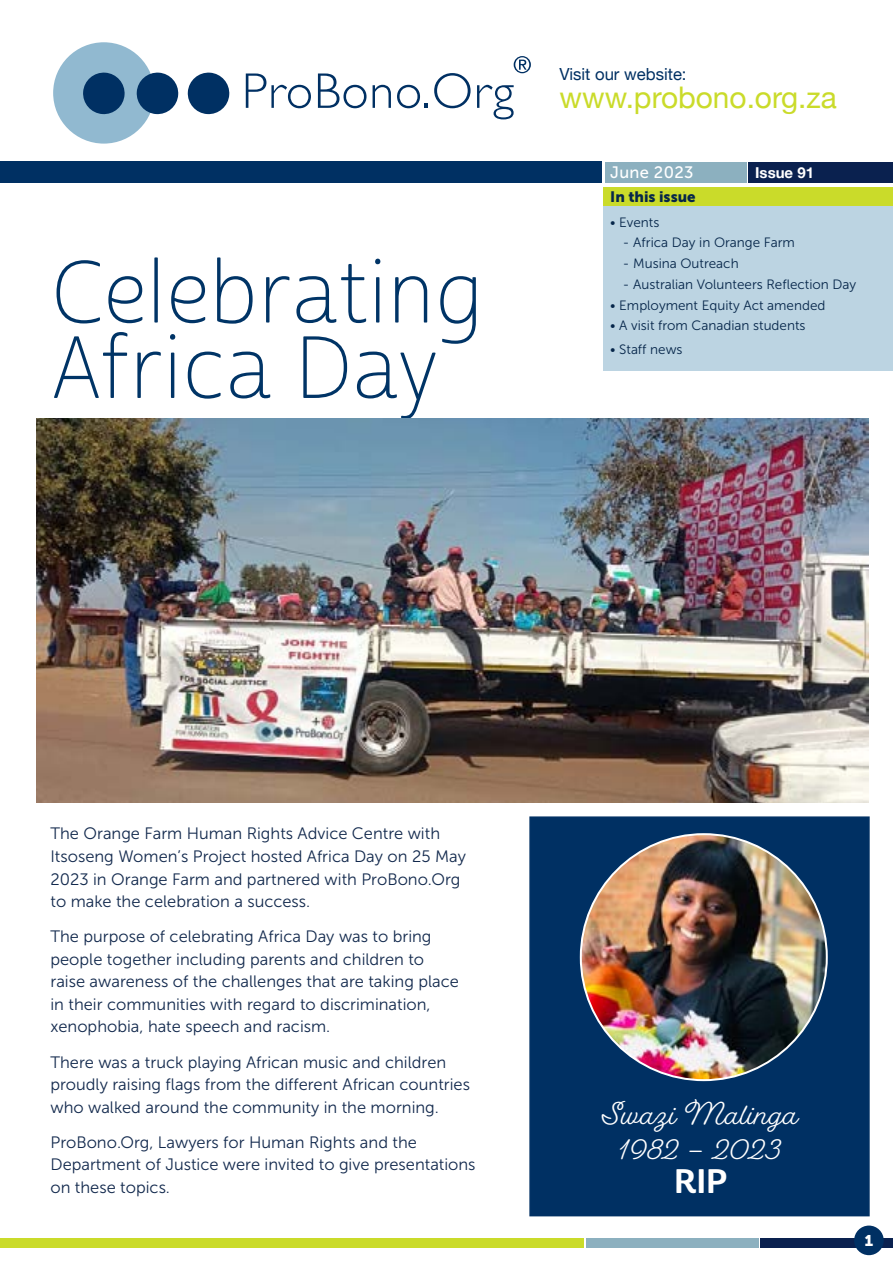
<style>
.page{position:relative;width:893px;height:1263px;background:#fff}
.page>*{position:absolute;margin:0;border:0;box-sizing:border-box;transform-origin:0 0}
.t1{font:85.35px/75.4px "Cabrito Sans Nor Thi";color:#003466}
.t2{font:33px "Cabrito Sans Nor Bol";color:#fff}
.t3{font:29.85px "Helvetica Neue";color:#cadb2a}
.t4{font:28.5px/34.5px "Fairwater Script";color:#fff;text-align:center}
.t5{font:16.65px "Helvetica Neue";color:#003063}
.t6{font:16.5px/22.5px "Museo Sans 300";color:#12294d}
.t7{font:16.5px "Museo Sans 500";letter-spacing:.02em;color:#fff}
.t8{font:15.45px "Museo 900";color:#fff}
.t9{font:15px "Museo Sans 900";color:#06264a}
.t10{font:700 15px "Helvetica Neue";color:#fff}
.t11{font:13.5px "Museo Sans 300";color:#06264a}
</style>
<div class="page">
<div style="left:604px;top:196px;width:289px;height:175px;background:#bcd4e2"></div>
<div style="left:529px;top:816px;width:341px;height:400px;background:#003063;border:2px solid #003063"></div>
<div style="left:604px;top:187px;width:289px;height:18px;background:#cadb2a"></div>
<div style="left:748px;top:162px;width:145px;height:20px;background:#0a214f"></div>
<div style="left:605px;top:162px;width:142px;height:20px;background:#8cb0bf"></div>
<div style="left:0;top:162px;width:602px;height:21px;background:#003063"></div>
<div style="left:0;top:1238px;width:584px;height:9px;background:#cadb2a"></div>
<div style="left:760px;top:1238px;width:133px;height:9px;background:#0a214f"></div>
<div style="left:586px;top:1238px;width:172px;height:9px;background:#8cb0bf"></div>
<div style="left:854px;top:1225px;width:30px;height:30px;background:#003063;border-radius:50%"></div>
<svg style="left:246px;top:73px;width:65px;height:35px"></svg>
<svg style="left:318px;top:73px;width:48px;height:35px"></svg>
<svg style="left:373px;top:85px;width:18px;height:23px"></svg>
<svg style="left:397px;top:85px;width:31px;height:23px"></svg>
<svg style="left:434px;top:73px;width:37px;height:35px"></svg>
<svg style="left:477px;top:85px;width:37px;height:34px"></svg>
<div style="left:53px;top:42px;width:101px;height:102px;background:#91b9d0;border-radius:50%"></div>
<svg style="left:187px;top:72px;width:43px;height:43px"></svg>
<svg style="left:136px;top:72px;width:43px;height:43px"></svg>
<svg style="left:83px;top:72px;width:42px;height:43px"></svg>
<svg style="left:514px;top:56px;width:17px;height:17px"></svg>
<img style="left:37px;top:419px;width:832px;height:384px">
<img style="left:581px;top:834px;width:246px;height:246px;border-radius:123px">
<h1 class="t1" style="left:50px;top:257px;width:435px">Celebrating<br>Africa Day</h1>
<p class="t5" style="left:559px;top:62px;width:129px">Visit our website:</p>
<h3 class="t3" style="left:559px;top:76px;width:279px">www.probono.org.za</h3>
<p class="t7" style="left:610px;top:163px;width:85px">June 2023</p>
<p class="t10" style="left:755px;top:161px;width:60px">Issue 91</p>
<p class="t9" style="left:610px;top:188px;width:87px">In this issue</p>
<p class="t11" style="left:610px;top:215px;width:51px">• Events</p>
<p class="t11" style="left:623px;top:235px;width:173px">- Africa Day in Orange Farm</p>
<p class="t11" style="left:623px;top:256px;width:117px">- Musina Outreach</p>
<p class="t11" style="left:623px;top:277px;width:235px">- Australian Volunteers Reflection Day</p>
<p class="t11" style="left:610px;top:298px;width:217px">• Employment Equity Act amended</p>
<p class="t11" style="left:610px;top:318px;width:197px">• A visit from Canadian students</p>
<p class="t11" style="left:610px;top:342px;width:74px">• Staff news</p>
<p class="t6" style="left:50px;top:823px;width:417px">The Orange Farm Human Rights Advice Centre with Itsoseng Women’s Project hosted Africa Day on 25 May 2023 in Orange Farm and partnered with ProBono.Org to make the celebration a success.</p>
<p class="t6" style="left:50px;top:925px;width:410px">The purpose of celebrating Africa Day was to bring people together including parents and children to raise awareness of the challenges that are taking place in their communities with regard to discrimination, xenophobia, hate speech and racism.</p>
<p class="t6" style="left:50px;top:1051px;width:421px">There was a truck playing African music and children proudly raising flags from the different African countries who walked around the community in the morning.</p>
<p class="t6" style="left:50px;top:1131px;width:427px">ProBono.Org, Lawyers for Human Rights and the<br>Department of Justice were invited to give presentations on these topics.</p>
<h3 class="t4" style="left:602px;top:1097px;width:198px">Swazi Malinga<br>1982 – 2023</h3>
<h2 class="t2" style="left:674px;top:1161px;width:55px">RIP</h2>
<p class="t8" style="left:864px;top:1231px;width:10px">1</p>
</div>
